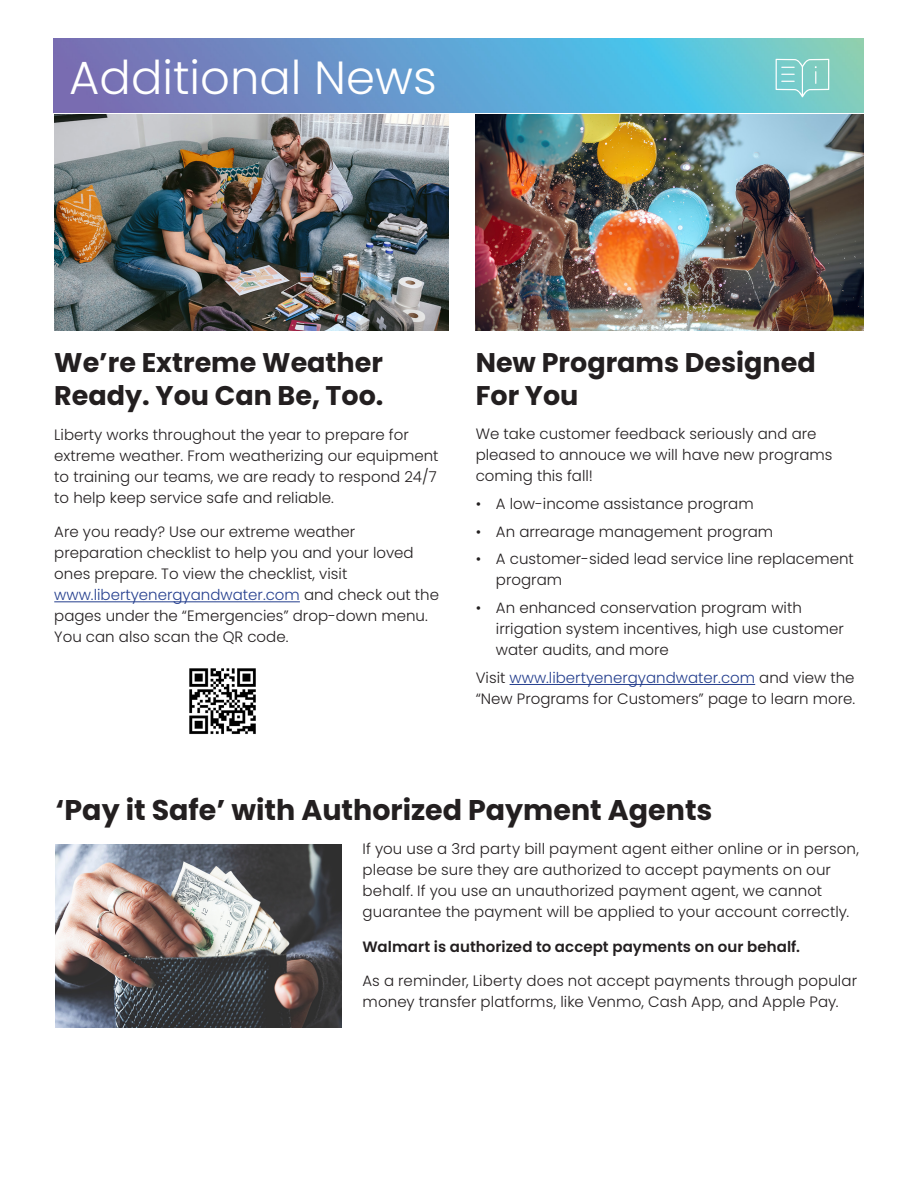
<style>
.page{position:relative;width:918px;height:1188px;background:#fff}
.page>*{position:absolute;margin:0;border:0;box-sizing:border-box;transform-origin:0 0}
.t1{font:300 46.5px "Poppins";color:#fff}
.t2{font:700 28.5px "Poppins";color:#231f20}
.t3{font:700 27px/33px "Poppins";color:#231f20}
.t4{font:300 15px/21px "Poppins";color:#231f20}
.t5{font:600 15px "Poppins";letter-spacing:.005em;color:#231f20}
.s1{color:#253f8e}
</style>
<div class="page">
<img style="left:54px;top:39px;width:809px;height:73px">
<svg style="left:776px;top:59px;width:53px;height:38px;background:#8bd3ce"></svg>
<img style="left:56px;top:844px;width:285px;height:184px">
<img style="left:54px;top:114px;width:394px;height:216px">
<hr style="left:54px;top:601px;width:246px;height:1px;background:#253f8e">
<img style="left:189px;top:668px;width:67px;height:66px">
<img style="left:476px;top:114px;width:388px;height:216px">
<hr style="left:510px;top:684px;width:245px;height:1px;background:#253f8e">
<p class="t1" style="left:69px;top:51px;width:369px">Additional News</p>
<p class="t3" style="left:54px;top:347px;width:331px">We’re Extreme Weather<br>Ready. You Can Be, Too.</p>
<p class="t4" style="left:54px;top:424px;width:386px">Liberty works throughout the year to prepare for extreme weather. From weatherizing our equipment to training our teams, we are ready to respond 24/7 to help keep service safe and reliable.</p>
<p class="t4" style="left:54px;top:522px;width:386px">Are you ready? Use our extreme weather preparation checklist to help you and your loved ones prepare. To view the checklist, visit <span class="s1">www.libertyenergyandwater.com</span> and check out the pages under the “Emergencies” drop-down menu.<br>You can also scan the QR code.</p>
<p class="t3" style="left:476px;top:347px;width:342px;line-height:32.4px">New Programs Designed<br>For You</p>
<p class="t4" style="left:476px;top:424px;width:358px">We take customer feedback seriously and are pleased to annouce we will have new programs coming this fall!</p>
<p class="t4" style="left:476px;top:493px;width:280px">• A low-income assistance program</p>
<p class="t4" style="left:476px;top:521px;width:299px">• An arrearage management program</p>
<p class="t4" style="left:496px;top:549px;width:359px;text-indent:-20px">• A customer-sided lead service line replacement program</p>
<p class="t4" style="left:496px;top:598px;width:349px;text-indent:-20px">• An enhanced conservation program with irrigation system incentives, high use customer water audits, and more</p>
<p class="t4" style="left:476px;top:667px;width:381px">Visit <span class="s1">www.libertyenergyandwater.com</span> and view the “New Programs for Customers” page to learn more.</p>
<p class="t2" style="left:56px;top:793px;width:658px">‘Pay it Safe’ with Authorized Payment Agents</p>
<p class="t4" style="left:363px;top:839px;width:498px">If you use a 3rd party bill payment agent either online or in person, please be sure they are authorized to accept payments on our behalf. If you use an unauthorized payment agent, we cannot guarantee the payment will be applied to your account correctly.</p>
<p class="t5" style="left:363px;top:938px;width:439px">Walmart is authorized to accept payments on our behalf.</p>
<p class="t4" style="left:363px;top:971px;width:496px">As a reminder, Liberty does not accept payments through popular money transfer platforms, like Venmo, Cash App, and Apple Pay.</p>
</div>
